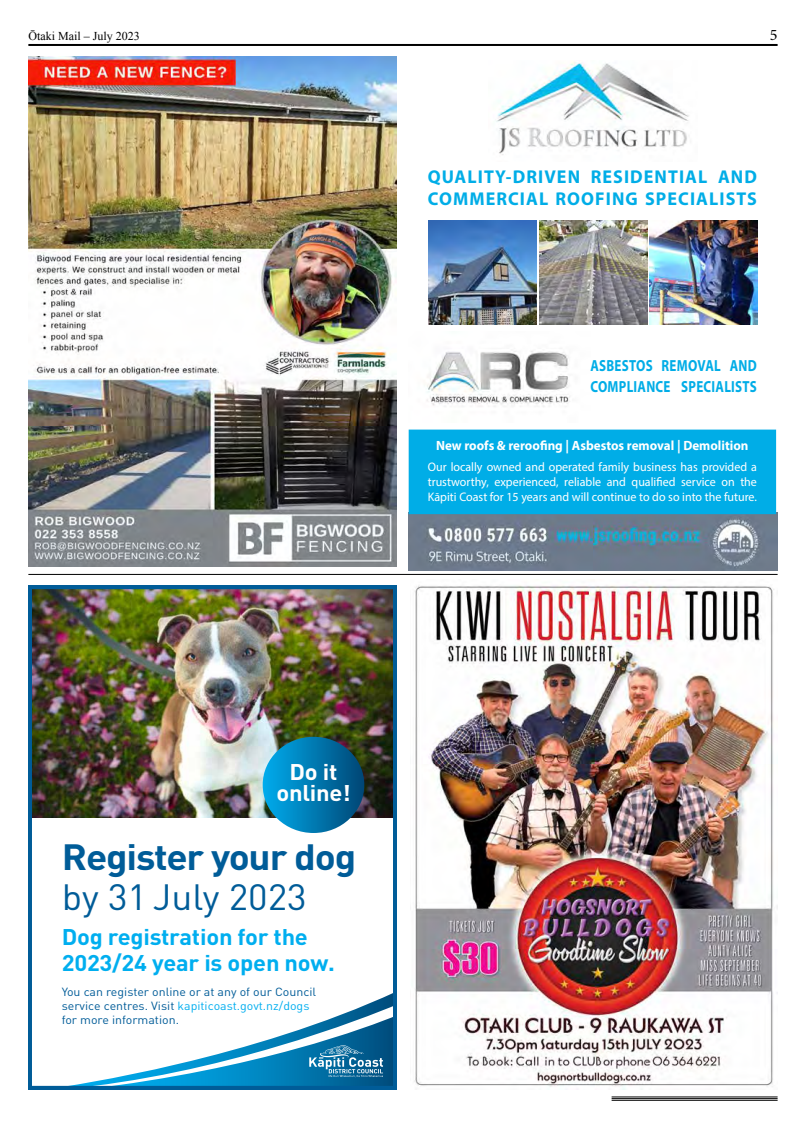
<style>
.page{position:relative;width:806px;height:1129px;background:#fff}
.page>*{position:absolute;margin:0;border:0;box-sizing:border-box;transform-origin:0 0}
.t1{font:700 36.1px "DIN Pro";letter-spacing:-.03em;color:#005c98;scale:1.08 1}
.t2{font:36.1px "DIN Pro";color:#005c98}
.t3{font:700 22.4px/26.3px "DIN Pro";letter-spacing:-.01em;color:#00aeef;scale:1.06 1}
.t4{font:700 22.4px/21.5px "DIN Pro";letter-spacing:-.01em;color:#fff;text-align:center;scale:1.06 1}
.t5{font:700 18.6px/22.3px "Myriad Pro";letter-spacing:.06em;color:#00ade7}
.t6{font:700 16.1px/20.6px "Myriad Pro";letter-spacing:.02em;color:#00ade7;scale:.81 1}
.t7{font:16px "Minion Pro";color:#000}
.t8{font:700 13.4px "Myriad Pro";color:#fff}
.t9{font:12.4px/14.9px "Myriad Pro";color:#fff;text-align:justify}
.t10{font:12px "Times New Roman";color:#000}
.t11{font:11.7px/14px "DIN Pro";color:#005c98;scale:1.06 1}
.s1{color:#00aeef}
</style>
<div class="page">
<hr style="left:611px;top:1096px;width:166px;height:1px;background:#000">
<hr style="left:611px;top:1098px;width:166px;height:1px;background:#000">
<hr style="left:611px;top:1099px;width:166px;height:1px;background:#000">
<hr style="left:28px;top:44px;width:749px;height:2px;background:#000">
<img style="left:428px;top:221px;width:108px;height:103px">
<img style="left:496px;top:61px;width:193px;height:94px">
<img style="left:426px;top:351px;width:144px;height:56px">
<img style="left:408px;top:512px;width:369px;height:58px">
<div style="left:409px;top:430px;width:366px;height:83px;background:#00ade7"></div>
<div style="left:408px;top:429px;width:367px;height:85px;border:1px solid #00ade7"></div>
<img style="left:539px;top:221px;width:107px;height:103px">
<img style="left:649px;top:221px;width:108px;height:103px">
<img style="left:28px;top:57px;width:368px;height:509px">
<img style="left:414px;top:585px;width:360px;height:504px">
<hr style="left:28px;top:574px;width:749px;height:1px;background:#000">
<img style="left:28px;top:585px;width:368px;height:504px">
<svg style="left:262px;top:736px;width:102px;height:96px;background:#2282ab"></svg>
<p class="t10" style="left:28px;top:28px;width:113px">Ōtaki Mail – July 2023</p>
<p class="t7" style="left:769px;top:24px;width:9px">5</p>
<h3 class="t5" style="left:427px;top:165px;width:330px">QUALITY-DRIVEN RESIDENTIAL AND<br>COMMERCIAL ROOFING SPECIALISTS</h3>
<p class="t6" style="left:590px;top:355px;width:207px">ASBESTOS REMOVAL AND<br>COMPLIANCE SPECIALISTS</p>
<p class="t8" style="left:436px;top:437px;width:314px">New roofs &amp; reroofing | Asbestos removal | Demolition</p>
<p class="t9" style="left:427px;top:459px;width:330px">Our locally owned and operated family business has provided a trustworthy, experienced, reliable and qualified service on the Kāpiti Coast for 15 years and will continue to do so into the future.</p>
<h2 class="t4" style="left:276px;top:760px;width:71px">Do it online!</h2>
<h1 class="t1" style="left:62px;top:832px;width:274px">Register your dog</h1>
<h1 class="t2" style="left:62px;top:872px;width:246px">by 31 July 2023</h1>
<h2 class="t3" style="left:62px;top:922px;width:259px">Dog registration for the<br>2023/24 year is open now.</h2>
<p class="t11" style="left:62px;top:984px;width:241px">You can register online or at any of our Council service centres. Visit <span class="s1">kapiticoast.govt.nz/dogs </span>for more information.</p>
</div>
